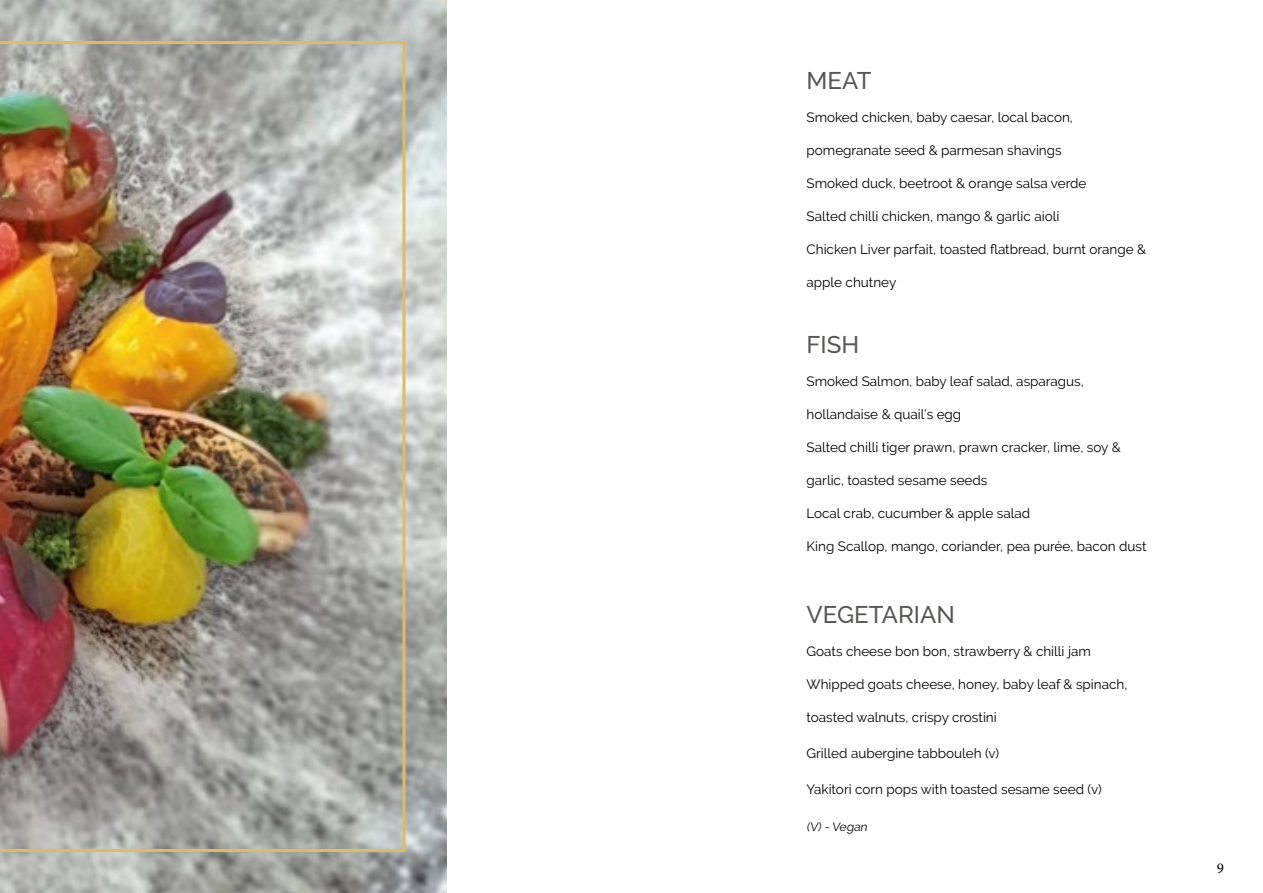
<style>
.page{position:relative;width:1263px;height:893px;background:#fff}
.page>*{position:absolute;margin:0;border:0;box-sizing:border-box;transform-origin:0 0}
.t1{font:500 24px "Raleway";color:#575756}
.t2{font:15px "Minion Pro";color:#000}
.t3{font:13.5px "Raleway";color:#000}
.t4{font:12px "Raleway";color:#000}
</style>
<div class="page">
<img style="left:0;top:0;width:446px;height:893px">
<img style="left:0;top:41px;width:405px;height:811px">
<h1 class="t1" style="left:806px;top:66px;width:66px">MEAT</h1>
<p class="t3" style="left:806px;top:109px;width:268px">Smoked chicken, baby caesar, local bacon,</p>
<p class="t3" style="left:806px;top:142px;width:257px">pomegranate seed &amp; parmesan shavings</p>
<p class="t3" style="left:806px;top:175px;width:281px">Smoked duck, beetroot &amp; orange salsa verde</p>
<p class="t3" style="left:806px;top:208px;width:254px">Salted chilli chicken, mango &amp; garlic aioli</p>
<p class="t3" style="left:806px;top:241px;width:341px">Chicken Liver parfait, toasted flatbread, burnt orange &amp;</p>
<p class="t3" style="left:806px;top:274px;width:91px">apple chutney</p>
<h1 class="t1" style="left:806px;top:330px;width:54px">FISH</h1>
<p class="t3" style="left:806px;top:373px;width:279px">Smoked Salmon, baby leaf salad, asparagus,</p>
<p class="t3" style="left:806px;top:406px;width:156px">hollandaise &amp; quail’s egg</p>
<p class="t3" style="left:806px;top:439px;width:316px">Salted chilli tiger prawn, prawn cracker, lime, soy &amp;</p>
<p class="t3" style="left:806px;top:472px;width:182px">garlic, toasted sesame seeds</p>
<p class="t3" style="left:806px;top:505px;width:225px">Local crab, cucumber &amp; apple salad</p>
<p class="t3" style="left:806px;top:538px;width:342px">King Scallop, mango, coriander, pea purée, bacon dust</p>
<h1 class="t1" style="left:806px;top:601px;width:150px">VEGETARIAN</h1>
<p class="t3" style="left:806px;top:643px;width:286px">Goats cheese bon bon, strawberry &amp; chilli jam</p>
<p class="t3" style="left:806px;top:676px;width:322px">Whipped goats cheese, honey, baby leaf &amp; spinach,</p>
<p class="t3" style="left:806px;top:709px;width:192px">toasted walnuts, crispy crostini</p>
<p class="t3" style="left:806px;top:745px;width:194px">Grilled aubergine tabbouleh (v)</p>
<p class="t3" style="left:806px;top:781px;width:297px">Yakitori corn pops with toasted sesame seed (v)</p>
<p class="t4" style="left:806px;top:819px;width:64px">(V) - Vegan</p>
<p class="t2" style="left:1217px;top:858px;width:9px">9</p>
</div>
